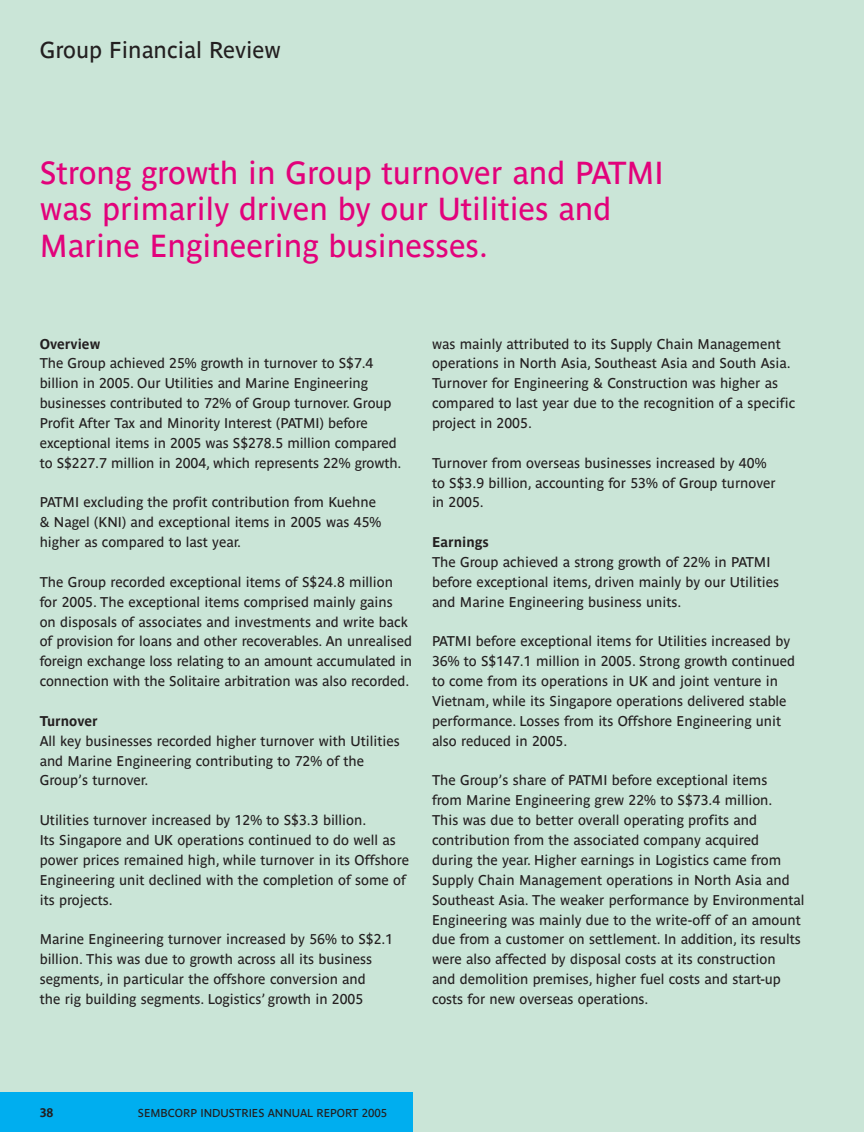
<style>
.page{position:relative;width:864px;height:1132px;background:#fff}
.page>*{position:absolute;margin:0;border:0;box-sizing:border-box;transform-origin:0 0}
.t1{font:31.5px/36.8px "Parisine";color:#e2027b}
.t2{font:22.75px "Parisine";color:#231f20}
.t3{font:14px/19.8px "Parisine";color:#231f20}
.t4{font:700 14px "Parisine";color:#231f20}
.t5{font:700 12.25px "Parisine";color:#231f20}
.t6{font:11.38px "Parisine";color:#231f20}
</style>
<div class="page">
<div style="left:0;top:0;width:863px;height:1131px;background:#cae5d7"></div>
<div style="left:0;top:1091px;width:412px;height:40px;background:#00aeef"></div>
<h2 class="t2" style="left:40px;top:36px;width:243px">Group Financial Review</h2>
<h1 class="t1" style="left:40px;top:154px;width:625px">Strong growth in Group turnover and PATMI was primarily driven by our Utilities and<br>Marine Engineering businesses.</h1>
<p class="t4" style="left:40px;top:335px;width:62px">Overview</p>
<p class="t3" style="left:40px;top:353px;width:363px">The Group achieved 25% growth in turnover to S$7.4 billion in 2005. Our Utilities and Marine Engineering businesses contributed to 72% of Group turnover. Group Profit After Tax and Minority Interest (PATMI) before exceptional items in 2005 was S$278.5 million compared to S$227.7 million in 2004, which represents 22% growth.</p>
<p class="t3" style="left:40px;top:492px;width:343px">PATMI excluding the profit contribution from Kuehne &amp; Nagel (KNI) and exceptional items in 2005 was 45% higher as compared to last year.</p>
<p class="t3" style="left:40px;top:572px;width:374px">The Group recorded exceptional items of S$24.8 million for 2005. The exceptional items comprised mainly gains on disposals of associates and investments and write back of provision for loans and other recoverables. An unrealised foreign exchange loss relating to an amount accumulated in connection with the Solitaire arbitration was also recorded.</p>
<p class="t4" style="left:40px;top:712px;width:60px">Turnover</p>
<p class="t3" style="left:40px;top:730px;width:361px">All key businesses recorded higher turnover with Utilities and Marine Engineering contributing to 72% of the<br>Group’s turnover.</p>
<p class="t3" style="left:40px;top:810px;width:371px">Utilities turnover increased by 12% to S$3.3 billion.<br>Its Singapore and UK operations continued to do well as power prices remained high, while turnover in its Offshore Engineering unit declined with the completion of some of its projects.</p>
<p class="t3" style="left:40px;top:929px;width:355px">Marine Engineering turnover increased by 56% to S$2.1 billion. This was due to growth across all its business segments, in particular the offshore conversion and<br>the rig building segments. Logistics’ growth in 2005</p>
<p class="t3" style="left:432px;top:333px;width:365px">was mainly attributed to its Supply Chain Management operations in North Asia, Southeast Asia and South Asia.<br>Turnover for Engineering &amp; Construction was higher as compared to last year due to the recognition of a specific project in 2005.</p>
<p class="t3" style="left:432px;top:452px;width:345px">Turnover from overseas businesses increased by 40% to S$3.9 billion, accounting for 53% of Group turnover in 2005.</p>
<p class="t4" style="left:432px;top:534px;width:58px">Earnings</p>
<p class="t3" style="left:432px;top:552px;width:348px">The Group achieved a strong growth of 22% in PATMI before exceptional items, driven mainly by our Utilities and Marine Engineering business units.</p>
<p class="t3" style="left:432px;top:631px;width:364px">PATMI before exceptional items for Utilities increased by 36% to S$147.1 million in 2005. Strong growth continued to come from its operations in UK and joint venture in Vietnam, while its Singapore operations delivered stable performance. Losses from its Offshore Engineering unit also reduced in 2005.</p>
<p class="t3" style="left:432px;top:770px;width:374px">The Group’s share of PATMI before exceptional items<br>from Marine Engineering grew 22% to S$73.4 million.<br>This was due to better overall operating profits and contribution from the associated company acquired<br>during the year. Higher earnings in Logistics came from Supply Chain Management operations in North Asia and Southeast Asia. The weaker performance by Environmental Engineering was mainly due to the write-off of an amount due from a customer on settlement. In addition, its results were also affected by disposal costs at its construction<br>and demolition premises, higher fuel costs and start-up costs for new overseas operations.</p>
<p class="t5" style="left:40px;top:1105px;width:15px">38</p>
<p class="t6" style="left:138px;top:1105px;width:251px">SEMBCORP INDUSTRIES ANNUAL REPORT 2005</p>
</div>
